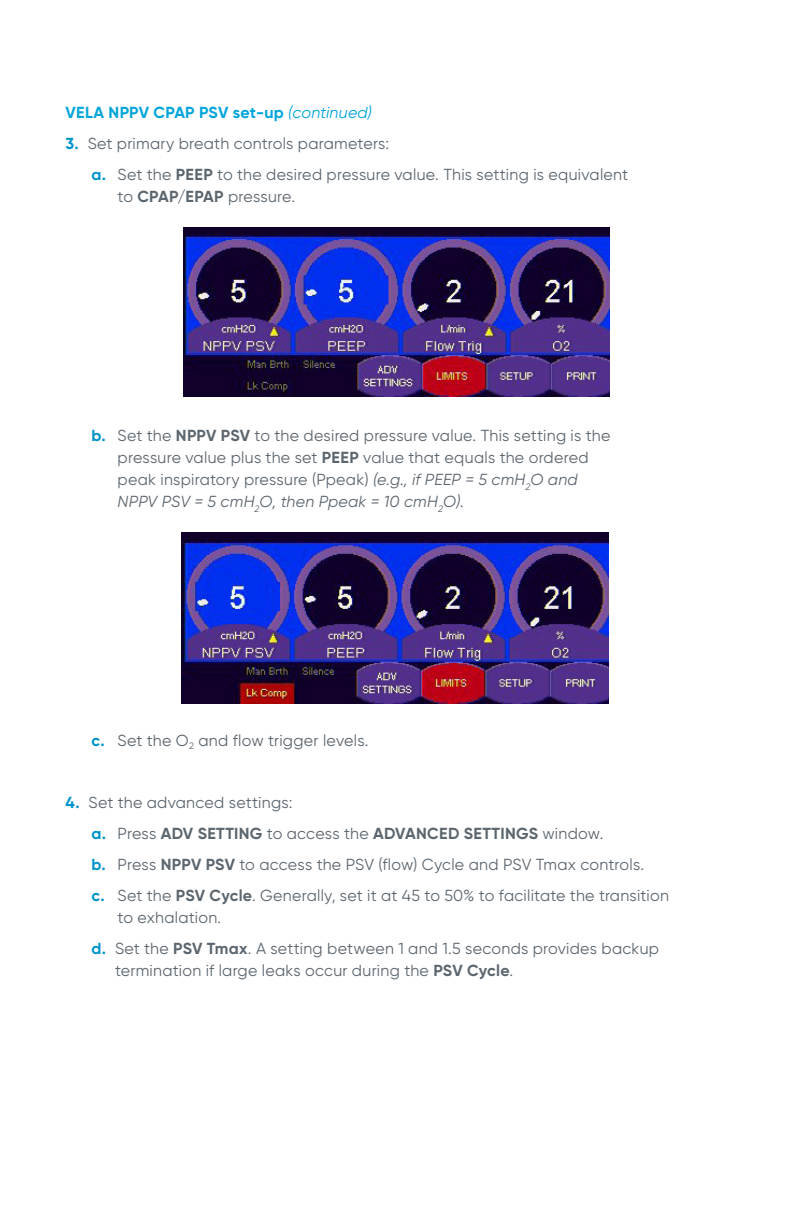
<style>
.page{position:relative;width:792px;height:1224px;background:#fff}
.page>*{position:absolute;margin:0;border:0;box-sizing:border-box;transform-origin:0 0}
.Bullets{font:16px/22px "Gilroy";letter-spacing:.015em;color:#5c666f}
.Bullets-2{font:700 16px "Gilroy";letter-spacing:.02em;color:#5c666f}
.Section_Head_Blue{font:700 16px "Gilroy";letter-spacing:.015em;color:#00a5da}
.s1{font-weight:400;font-style:italic}
.s2{font-weight:700;color:#0094ca}
.s3{font-weight:700}
.s4{font-style:italic}
.s5{color:#0094ca}
.s6{font-weight:400}
</style>
<div class="page">
<img style="left:183px;top:227px;width:427px;height:170px">
<img style="left:181px;top:532px;width:427px;height:171px">
<p class="Section_Head_Blue" style="left:66px;top:102px;width:308px">VELA NPPV CPAP PSV set-up <span class="s1">(continued)</span></p>
<p class="Bullets" style="left:66px;top:132px;width:325px"><span class="s2">3.</span> Set primary breath controls parameters:</p>
<p class="Bullets" style="left:118px;top:163px;width:512px;text-indent:-26px"><span class="s2">a.</span> Set the <span class="s3">PEEP</span> to the desired pressure value. This setting is equivalent to <span class="s3">CPAP/EPAP</span> pressure.</p>
<p class="Bullets" style="left:118px;top:424px;width:494px;text-indent:-26px"><span class="s2">b.</span> Set the <span class="s3">NPPV PSV</span> to the desired pressure value. This setting is the pressure value plus the set <span class="s3">PEEP</span> value that equals the ordered peak inspiratory pressure (Ppeak) <span class="s4">(e.g., if PEEP = 5 cmH</span><sub>2</sub><span class="s4">O and NPPV PSV = 5 cmH</span><sub>2</sub><span class="s4">O, then Ppeak = 10 cmH</span><sub>2</sub><span class="s4">O)</span>.</p>
<p class="Bullets" style="left:92px;top:729px;width:278px"><span class="s2">c.</span> Set the O<sub>2</sub> and flow trigger levels.</p>
<p class="Bullets" style="left:66px;top:791px;width:228px"><span class="s2">4.</span> Set the advanced settings:</p>
<p class="Bullets-2" style="left:92px;top:823px;width:513px"><span class="s5">a.</span> <span class="s6">Press</span> ADV SETTING <span class="s6">to access the</span> ADVANCED SETTINGS <span class="s6">window.</span></p>
<p class="Bullets" style="left:92px;top:853px;width:554px"><span class="s2">b.</span> Press <span class="s3">NPPV PSV</span> to access the PSV (flow) Cycle and PSV Tmax controls.</p>
<p class="Bullets" style="left:118px;top:884px;width:553px;text-indent:-26px"><span class="s2">c.</span> Set the <span class="s3">PSV Cycle</span>. Generally, set it at 45 to 50% to facilitate the transition to exhalation.</p>
<p class="Bullets" style="left:115px;top:937px;width:546px;text-indent:-23px"><span class="s2">d.</span> Set the <span class="s3">PSV Tmax</span>. A setting between 1 and 1.5 seconds provides backup termination if large leaks occur during the <span class="s3">PSV Cycle</span>.</p>
</div>
